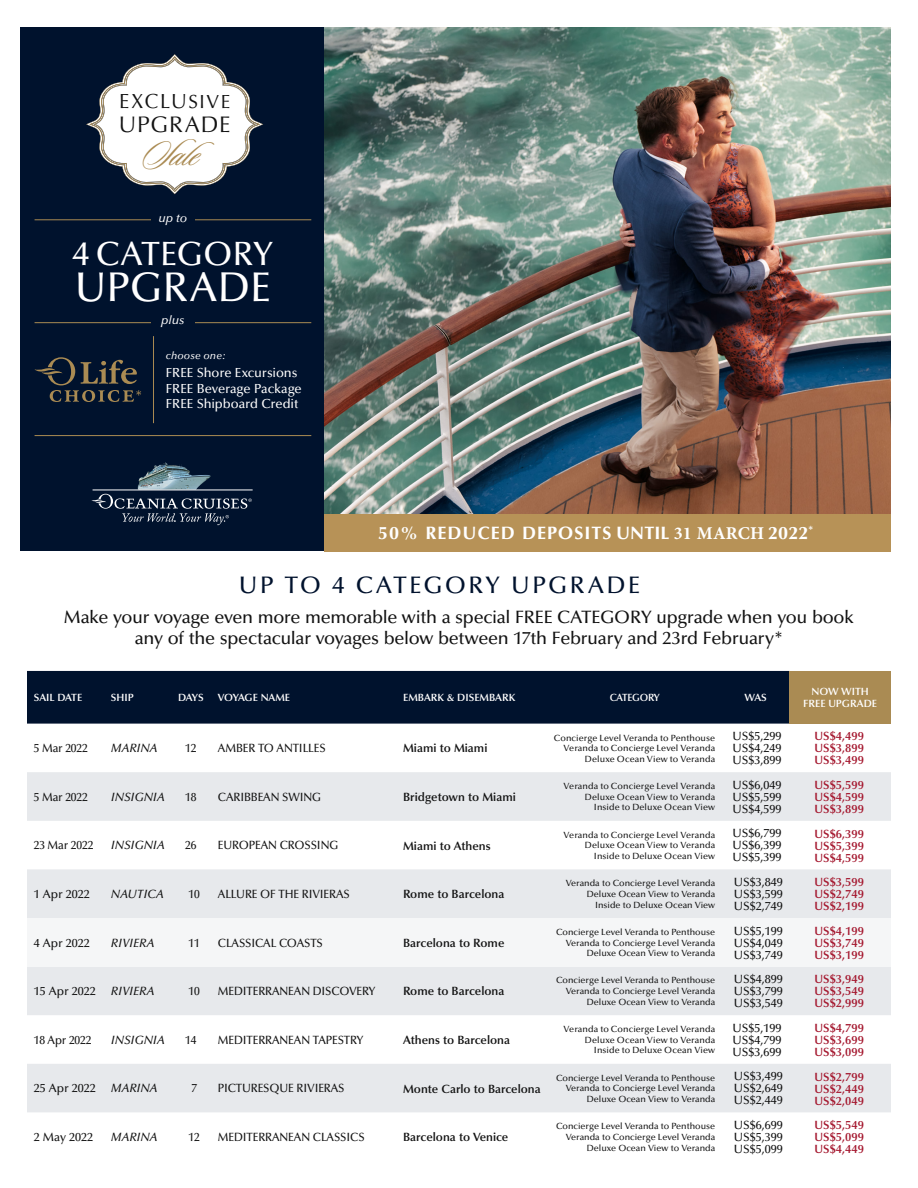
<style>
.page{position:relative;width:918px;height:1188px;background:#fff}
.page>*{position:absolute;margin:0;border:0;box-sizing:border-box;transform-origin:0 0}
.t1{font:500 41.7px "Optima";letter-spacing:.02em;color:#fff}
.t2{font:40.05px "Sloop Script Two";color:#aa8b53}
.t3{font:500 33.9px "Optima";letter-spacing:.01em;color:#fff}
.t4{font:500 24px "Optima";letter-spacing:.1em;color:#00122d}
.t5{font:22.65px "Optima";letter-spacing:.04em;color:#121212}
.t6{font:20.4px "Optima";letter-spacing:.065em;color:#121212}
.t7{font:500 18px/21.6px "Optima";letter-spacing:-.02em;color:#121212;text-align:center}
.t8{font:700 18px "Optima LT Std";letter-spacing:.06em;color:#fff}
.t9{font:500 13.2px/15.9px "Optima";letter-spacing:-.005em;color:#fff}
.t10{font:500 12px/12px "Optima";letter-spacing:-.01em;color:#121212;text-align:justify}
.t11{font:600 12px/12px "Optima";color:#a51930;text-align:justify}
.t12{font:500 12px "Optima";letter-spacing:-.01em;color:#121212;scale:.95 1}
.t13{font:600 12px "Optima";color:#121212}
.t14{font:italic 500 12px "Optima";letter-spacing:-.01em;color:#121212}
.t15{font:italic 500 12px "Optima";color:#fff}
.t16{font:600 10.5px/12.6px "Optima";color:#fff;text-align:center}
.t17{font:italic 500 10.5px "Optima";letter-spacing:.015em;color:#fff}
.t18{font:600 10.5px "Optima";letter-spacing:-.02em;color:#fff;scale:.95 1}
.t19{font:500 9px/10.8px "Optima";color:#121212;text-align:right}
.s1{font-size:19.05px}
.s2{font-family:"Minion Pro"}
</style>
<div class="page">
<img style="left:324px;top:27px;width:567px;height:487px">
<div style="left:21px;top:27px;width:303px;height:524px;background:#00122d"></div>
<img style="left:138px;top:462px;width:73px;height:28px">
<hr style="left:93px;top:490px;width:160px;height:1px;background:#fff">
<svg style="left:91px;top:494px;width:161px;height:31px"></svg>
<svg style="left:86px;top:54px;width:177px;height:140px"></svg>
<hr style="left:35px;top:435px;width:276px;height:1px;background:#aa8b53">
<hr style="left:35px;top:322px;width:276px;height:1px;background:#aa8b53">
<div style="left:151px;top:316px;width:44px;height:14px;background:#00122d"></div>
<hr style="left:35px;top:220px;width:276px;height:1px;background:#aa8b53">
<div style="left:151px;top:213px;width:44px;height:14px;background:#00122d"></div>
<svg style="left:35px;top:357px;width:106px;height:45px"></svg>
<hr style="left:153px;top:336px;width:1px;height:87px;background:#aa8b53">
<div style="left:27px;top:671px;width:762px;height:53px;background:#00122d"></div>
<div style="left:789px;top:671px;width:102px;height:53px;background:#aa8b53"></div>
<svg style="left:27px;top:772px;width:864px;height:340px;fill:#e7e9ec"></svg>
<div style="left:27px;top:918px;width:864px;height:49px;background:#f5f6f7"></div>
<div style="left:324px;top:514px;width:567px;height:37px;background:#b79257"></div>
<h3 class="t6" style="left:119px;top:90px;width:113px">EXCLU<span class="s1">SIVE</span></h3>
<h3 class="t5" style="left:119px;top:111px;width:113px">UPGRADE</h3>
<h2 class="t2" style="left:143px;top:132px;width:75px">Sa le</h2>
<h3 class="t15" style="left:159px;top:211px;width:30px">up to</h3>
<h3 class="t3" style="left:73px;top:234px;width:202px">4 CATEGORY</h3>
<h1 class="t1" style="left:75px;top:264px;width:198px">UPGRADE</h1>
<h3 class="t15" style="left:161px;top:313px;width:25px">plus</h3>
<p class="t17" style="left:166px;top:349px;width:61px">choose one:</p>
<h3 class="t9" style="left:166px;top:365px;width:138px">FREE Shore Excursions<br>FREE Beverage Package<br>FREE Shipboard Credit</h3>
<h3 class="t8" style="left:378px;top:523px;width:437px">50% REDUCED DEPOSITS UNTIL <span class="s2">31 MARCH</span> 2022<sup>*</sup></h3>
<h3 class="t4" style="left:239px;top:572px;width:403px">UP TO 4 CATEGORY UPGRADE</h3>
<h3 class="t7" style="left:64px;top:606px;width:792px">Make your voyage even more memorable with a special FREE CATEGORY upgrade when you book any of the spectacular voyages below between 17th February and 23rd February*</h3>
<p class="t16" style="left:34px;top:691px;width:50px">SAIL DATE</p>
<p class="t16" style="left:111px;top:691px;width:24px">SHIP</p>
<p class="t16" style="left:178px;top:691px;width:27px">DAYS</p>
<p class="t16" style="left:218px;top:691px;width:74px">VOYAGE NAME</p>
<p class="t16" style="left:403px;top:691px;width:114px">EMBARK &amp; DISEMBARK</p>
<p class="t18" style="left:610px;top:691px;width:54px">CATEGORY</p>
<p class="t16" style="left:745px;top:691px;width:24px">WAS</p>
<p class="t16" style="left:803px;top:685px;width:75px">NOW WITH<br>FREE UPGRADE</p>
<h3 class="t12" style="left:34px;top:741px;width:58px">5 Mar 2022</h3>
<h3 class="t14" style="left:111px;top:741px;width:48px">MARINA</h3>
<h3 class="t12" style="left:185px;top:741px;width:13px">12</h3>
<h3 class="t12" style="left:218px;top:741px;width:115px">AMBER TO ANTILLES</h3>
<h3 class="t13" style="left:403px;top:741px;width:86px">Miami to Miami</h3>
<p class="t19" style="left:554px;top:733px;width:163px">Concierge Level Veranda to Penthouse<br>Veranda to Concierge Level Veranda<br>Deluxe Ocean View to Veranda</p>
<h3 class="t10" style="left:732px;top:731px;width:51px">US$5,299<br>US$4,249<br>US$3,899</h3>
<h3 class="t11" style="left:815px;top:730px;width:51px">US$4,499<br>US$3,899<br>US$3,499</h3>
<h3 class="t12" style="left:34px;top:790px;width:58px">5 Mar 2022</h3>
<h3 class="t14" style="left:111px;top:790px;width:55px">INSIGNIA</h3>
<h3 class="t12" style="left:185px;top:790px;width:13px">18</h3>
<h3 class="t12" style="left:218px;top:790px;width:110px">CARIBBEAN SWING</h3>
<h3 class="t13" style="left:403px;top:790px;width:114px">Bridgetown to Miami</h3>
<p class="t19" style="left:564px;top:781px;width:153px">Veranda to Concierge Level Veranda<br>Deluxe Ocean View to Veranda<br>Inside to Deluxe Ocean View</p>
<h3 class="t10" style="left:732px;top:779px;width:51px">US$6,049<br>US$5,599<br>US$4,599</h3>
<h3 class="t11" style="left:815px;top:779px;width:51px">US$5,599<br>US$4,599<br>US$3,899</h3>
<h3 class="t12" style="left:34px;top:839px;width:64px">23 Mar 2022</h3>
<h3 class="t14" style="left:111px;top:839px;width:55px">INSIGNIA</h3>
<h3 class="t12" style="left:185px;top:839px;width:13px">26</h3>
<h3 class="t12" style="left:218px;top:839px;width:128px">EUROPEAN CROSSING</h3>
<h3 class="t13" style="left:403px;top:838px;width:89px">Miami to Athens</h3>
<p class="t19" style="left:564px;top:830px;width:153px">Veranda to Concierge Level Veranda<br>Deluxe Ocean View to Veranda<br>Inside to Deluxe Ocean View</p>
<h3 class="t10" style="left:732px;top:828px;width:51px">US$6,799<br>US$6,399<br>US$5,399</h3>
<h3 class="t11" style="left:815px;top:828px;width:51px">US$6,399<br>US$5,399<br>US$4,599</h3>
<h3 class="t10" style="left:34px;top:888px;width:58px">1 Apr 2022</h3>
<h3 class="t14" style="left:111px;top:887px;width:54px">NAUTICA</h3>
<h3 class="t12" style="left:189px;top:887px;width:13px">10</h3>
<h3 class="t12" style="left:218px;top:887px;width:140px">ALLURE OF THE RIVIERAS</h3>
<h3 class="t13" style="left:403px;top:887px;width:103px">Rome to Barcelona</h3>
<p class="t19" style="left:566px;top:878px;width:151px">Veranda to Concierge Level Veranda<br>Deluxe Ocean View to Veranda<br>Inside to Deluxe Ocean View</p>
<h3 class="t10" style="left:734px;top:876px;width:51px">US$3,849<br>US$3,599<br>US$2,749</h3>
<h3 class="t11" style="left:815px;top:876px;width:51px">US$3,599<br>US$2,749<br>US$2,199</h3>
<h3 class="t10" style="left:34px;top:937px;width:58px">4 Apr 2022</h3>
<h3 class="t14" style="left:111px;top:936px;width:45px">RIVIERA</h3>
<h3 class="t12" style="left:189px;top:936px;width:13px">11</h3>
<h3 class="t12" style="left:218px;top:936px;width:112px">CLASSICAL COASTS</h3>
<h3 class="t13" style="left:403px;top:936px;width:103px">Barcelona to Rome</h3>
<p class="t19" style="left:556px;top:927px;width:161px">Concierge Level Veranda to Penthouse<br>Veranda to Concierge Level Veranda<br>Deluxe Ocean View to Veranda</p>
<h3 class="t10" style="left:734px;top:925px;width:51px">US$5,199<br>US$4,049<br>US$3,749</h3>
<h3 class="t11" style="left:815px;top:925px;width:51px">US$4,199<br>US$3,749<br>US$3,199</h3>
<h3 class="t10" style="left:34px;top:986px;width:64px">15 Apr 2022</h3>
<h3 class="t14" style="left:111px;top:984px;width:45px">RIVIERA</h3>
<h3 class="t12" style="left:189px;top:984px;width:13px">10</h3>
<h3 class="t12" style="left:218px;top:984px;width:167px">MEDITERRANEAN DISCOVERY</h3>
<h3 class="t13" style="left:403px;top:984px;width:103px">Rome to Barcelona</h3>
<p class="t19" style="left:556px;top:975px;width:161px">Concierge Level Veranda to Penthouse<br>Veranda to Concierge Level Veranda<br>Deluxe Ocean View to Veranda</p>
<h3 class="t10" style="left:734px;top:974px;width:51px">US$4,899<br>US$3,799<br>US$3,549</h3>
<h3 class="t11" style="left:815px;top:973px;width:51px">US$3,949<br>US$3,549<br>US$2,999</h3>
<h3 class="t12" style="left:34px;top:1033px;width:62px">18 Apr 2022</h3>
<h3 class="t14" style="left:111px;top:1033px;width:55px">INSIGNIA</h3>
<h3 class="t12" style="left:185px;top:1033px;width:13px">14</h3>
<h3 class="t12" style="left:218px;top:1033px;width:155px">MEDITERRANEAN TAPESTRY</h3>
<h3 class="t13" style="left:403px;top:1033px;width:109px">Athens to Barcelona</h3>
<p class="t19" style="left:564px;top:1024px;width:153px">Veranda to Concierge Level Veranda<br>Deluxe Ocean View to Veranda<br>Inside to Deluxe Ocean View</p>
<h3 class="t10" style="left:732px;top:1022px;width:51px">US$5,199<br>US$4,799<br>US$3,699</h3>
<h3 class="t11" style="left:815px;top:1022px;width:51px">US$4,799<br>US$3,699<br>US$3,099</h3>
<h3 class="t10" style="left:34px;top:1083px;width:64px">25 Apr 2022</h3>
<h3 class="t14" style="left:111px;top:1082px;width:48px">MARINA</h3>
<h3 class="t12" style="left:191px;top:1082px;width:7px">7</h3>
<h3 class="t12" style="left:218px;top:1082px;width:135px">PICTURESQUE RIVIERAS</h3>
<h3 class="t13" style="left:403px;top:1081px;width:139px">Monte Carlo to Barcelona</h3>
<p class="t19" style="left:556px;top:1072px;width:161px">Concierge Level Veranda to Penthouse<br>Veranda to Concierge Level Veranda<br>Deluxe Ocean View to Veranda</p>
<h3 class="t10" style="left:734px;top:1071px;width:51px">US$3,499<br>US$2,649<br>US$2,449</h3>
<h3 class="t11" style="left:815px;top:1071px;width:51px">US$2,799<br>US$2,449<br>US$2,049</h3>
<h3 class="t10" style="left:34px;top:1131px;width:61px">2 May 2022</h3>
<h3 class="t14" style="left:111px;top:1130px;width:48px">MARINA</h3>
<h3 class="t12" style="left:189px;top:1130px;width:13px">12</h3>
<h3 class="t12" style="left:218px;top:1130px;width:156px">MEDITERRANEAN CLASSICS</h3>
<h3 class="t13" style="left:403px;top:1130px;width:107px">Barcelona to Venice</h3>
<p class="t19" style="left:556px;top:1121px;width:161px">Concierge Level Veranda to Penthouse<br>Veranda to Concierge Level Veranda<br>Deluxe Ocean View to Veranda</p>
<h3 class="t10" style="left:734px;top:1119px;width:51px">US$6,699<br>US$5,399<br>US$5,099</h3>
<h3 class="t11" style="left:815px;top:1119px;width:51px">US$5,549<br>US$5,099<br>US$4,449</h3>
</div>
